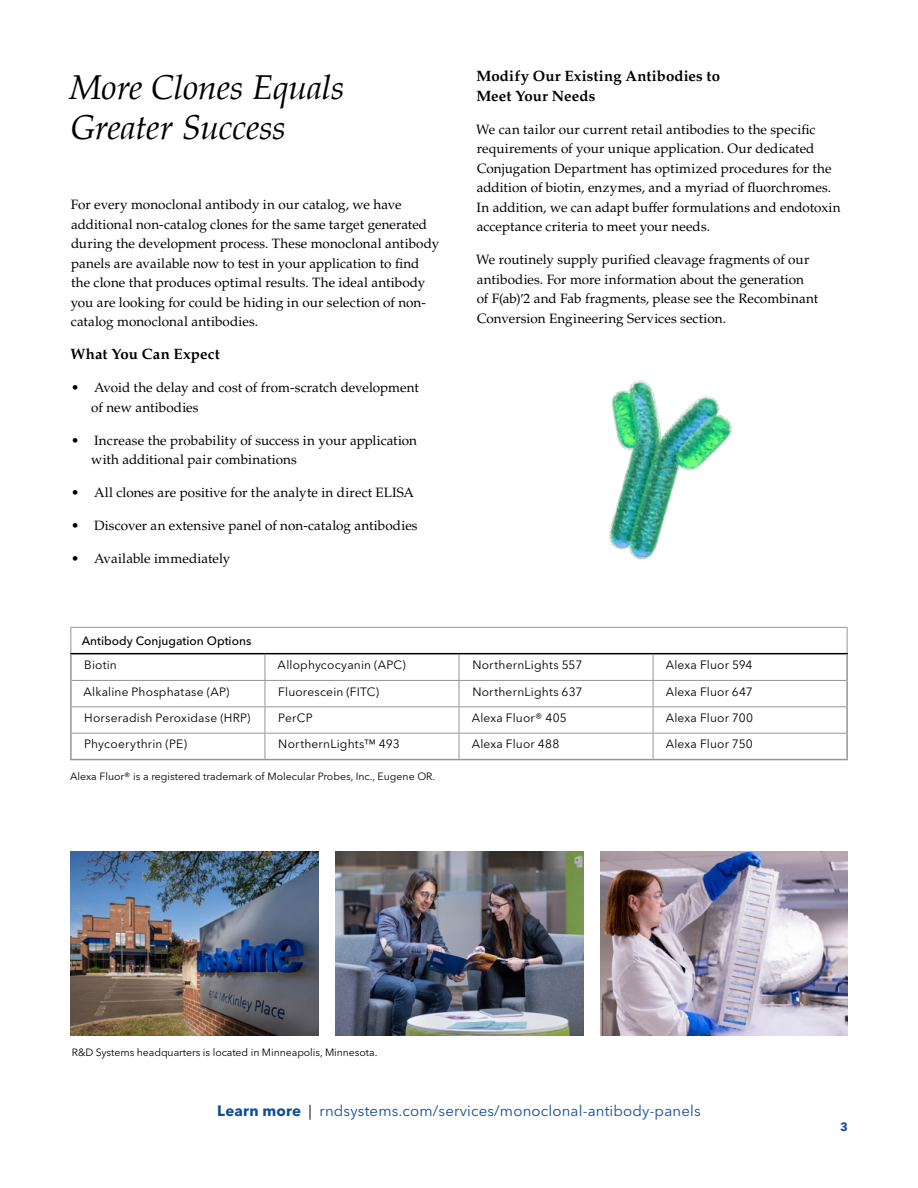
<style>
.page{position:relative;width:918px;height:1188px;background:#fff}
.page>*{position:absolute;margin:0;border:0;box-sizing:border-box;transform-origin:0 0}
.t1{font:italic 34.5px/40.5px "Palatino";letter-spacing:-.01em;color:#000}
.t2{font:15px "Avenir Next LT Pro";letter-spacing:.01em;color:#114d97}
.t3{font:700 15px/19.5px "Palatino LT Pro";letter-spacing:.01em;color:#000}
.t4{font:13.5px/19.5px "Palatino LT Pro";letter-spacing:.005em;color:#000}
.t5{font:12px "Avenir Next LT Pro";letter-spacing:.015em;color:#000}
.t6{font:500 12px "Avenir Next LT Pro";color:#000}
.t7{font:700 12px "Avenir Next LT Pro";color:#114d97}
.t8{font:10.5px "Avenir Next LT Pro";letter-spacing:-.005em;color:#000}
.s1{font-weight:700}
.s2{color:#000}
</style>
<div class="page">
<img style="left:71px;top:851px;width:248px;height:184px">
<img style="left:336px;top:851px;width:247px;height:184px">
<img style="left:600px;top:851px;width:248px;height:184px">
<img style="left:513px;top:380px;width:277px;height:247px">
<hr style="left:70px;top:653px;width:195px;height:1px;background:#000">
<hr style="left:265px;top:653px;width:194px;height:1px;background:#000">
<hr style="left:459px;top:653px;width:194px;height:1px;background:#000">
<hr style="left:653px;top:653px;width:195px;height:1px;background:#000">
<hr style="left:72px;top:680px;width:193px;height:1px;background:#939598">
<hr style="left:265px;top:680px;width:194px;height:1px;background:#939598">
<hr style="left:459px;top:680px;width:194px;height:1px;background:#939598">
<hr style="left:653px;top:680px;width:193px;height:1px;background:#939598">
<hr style="left:72px;top:706px;width:193px;height:1px;background:#939598">
<hr style="left:265px;top:706px;width:194px;height:1px;background:#939598">
<hr style="left:459px;top:706px;width:194px;height:1px;background:#939598">
<hr style="left:653px;top:706px;width:193px;height:1px;background:#939598">
<hr style="left:72px;top:733px;width:193px;height:1px;background:#939598">
<hr style="left:265px;top:733px;width:194px;height:1px;background:#939598">
<svg style="left:265px;top:654px;width:1px;height:105px"></svg>
<hr style="left:459px;top:733px;width:194px;height:1px;background:#939598">
<svg style="left:459px;top:654px;width:1px;height:105px"></svg>
<hr style="left:653px;top:733px;width:193px;height:1px;background:#939598">
<svg style="left:653px;top:654px;width:1px;height:105px"></svg>
<hr style="left:265px;top:759px;width:194px;height:1px;background:#939598">
<hr style="left:459px;top:759px;width:194px;height:1px;background:#939598">
<hr style="left:653px;top:759px;width:195px;height:1px;background:#939598">
<hr style="left:70px;top:759px;width:195px;height:1px;background:#939598">
<hr style="left:70px;top:627px;width:195px;height:1px;background:#939598">
<svg style="left:70px;top:628px;width:1px;height:25px"></svg>
<hr style="left:265px;top:627px;width:194px;height:1px;background:#939598">
<hr style="left:459px;top:627px;width:194px;height:1px;background:#939598">
<hr style="left:653px;top:627px;width:195px;height:1px;background:#939598">
<svg style="left:847px;top:628px;width:1px;height:25px"></svg>
<hr style="left:70px;top:654px;width:2px;height:26px;background:#939598">
<hr style="left:846px;top:654px;width:2px;height:26px;background:#939598">
<hr style="left:70px;top:680px;width:2px;height:27px;background:#939598">
<hr style="left:846px;top:680px;width:2px;height:27px;background:#939598">
<hr style="left:70px;top:707px;width:2px;height:26px;background:#939598">
<hr style="left:846px;top:707px;width:2px;height:26px;background:#939598">
<hr style="left:70px;top:733px;width:2px;height:26px;background:#939598">
<hr style="left:846px;top:733px;width:2px;height:26px;background:#939598">
<h1 class="t1" style="left:69px;top:66px;width:277px">More Clones Equals<br>Greater Success</h1>
<p class="t4" style="left:71px;top:195px;width:370px">For every monoclonal antibody in our catalog, we have additional non-catalog clones for the same target generated during the development process. These monoclonal antibody panels are available now to test in your application to find the clone that produces optimal results. The ideal antibody you are looking for could be hiding in our selection of non&shy;catalog monoclonal antibodies.</p>
<p class="t3" style="left:70px;top:344px;width:151px">What You Can Expect</p>
<p class="t4" style="left:91px;top:378px;width:329px;text-indent:-20px">• Avoid the delay and cost of from-scratch development of new antibodies</p>
<p class="t4" style="left:91px;top:431px;width:327px;text-indent:-20px">• Increase the probability of success in your application with additional pair combinations</p>
<p class="t4" style="left:71px;top:483px;width:344px">• All clones are positive for the analyte in direct ELISA</p>
<p class="t4" style="left:71px;top:516px;width:348px">• Discover an extensive panel of non-catalog antibodies</p>
<p class="t4" style="left:71px;top:549px;width:161px">• Available immediately</p>
<p class="t3" style="left:476px;top:66px;width:245px">Modify Our Existing Antibodies to<br>Meet Your Needs</p>
<p class="t4" style="left:476px;top:120px;width:366px">We can tailor our current retail antibodies to the specific requirements of your unique application. Our dedicated Conjugation Department has optimized procedures for the addition of biotin, enzymes, and a myriad of fluorchromes.<br>In addition, we can adapt buffer formulations and endotoxin acceptance criteria to meet your needs.</p>
<p class="t4" style="left:476px;top:250px;width:344px">We routinely supply purified cleavage fragments of our antibodies. For more information about the generation of F(ab) 2 and Fab fragments, please see the Recombinant Conversion Engineering Services section.</p>
<p class="t6" style="left:82px;top:634px;width:171px">Antibody Conjugation Options</p>
<p class="t5" style="left:84px;top:658px;width:34px">Biotin</p>
<p class="t5" style="left:278px;top:658px;width:130px">Allophycocyanin (APC)</p>
<p class="t5" style="left:472px;top:658px;width:111px">NorthernLights 557</p>
<p class="t5" style="left:666px;top:658px;width:88px">Alexa Fluor 594</p>
<p class="t5" style="left:84px;top:684px;width:147px">Alkaline Phosphatase (AP)</p>
<p class="t5" style="left:278px;top:684px;width:102px">Fluorescein (FITC)</p>
<p class="t5" style="left:472px;top:684px;width:112px">NorthernLights 637</p>
<p class="t5" style="left:666px;top:684px;width:88px">Alexa Fluor 647</p>
<p class="t5" style="left:84px;top:711px;width:168px">Horseradish Peroxidase (HRP)</p>
<p class="t5" style="left:278px;top:711px;width:36px">PerCP</p>
<p class="t5" style="left:472px;top:711px;width:97px">Alexa Fluor® 405</p>
<p class="t5" style="left:666px;top:711px;width:89px">Alexa Fluor 700</p>
<p class="t5" style="left:84px;top:737px;width:104px">Phycoerythrin (PE)</p>
<p class="t5" style="left:278px;top:737px;width:123px">NorthernLights™ 493</p>
<p class="t5" style="left:472px;top:737px;width:89px">Alexa Fluor 488</p>
<p class="t5" style="left:666px;top:737px;width:88px">Alexa Fluor 750</p>
<p class="t8" style="left:70px;top:771px;width:367px">Alexa Fluor® is a registered trademark of Molecular Probes, Inc., Eugene OR.</p>
<p class="t8" style="left:72px;top:1046px;width:307px">R&amp;D Systems headquarters is located in Minneapolis, Minnesota.</p>
<p class="t2" style="left:217px;top:1102px;width:485px"><span class="s1">Learn more</span> <span class="s2">|</span> rndsystems.com/services/monoclonal-antibody-panels</p>
<p class="t7" style="left:840px;top:1120px;width:9px">3</p>
</div>
